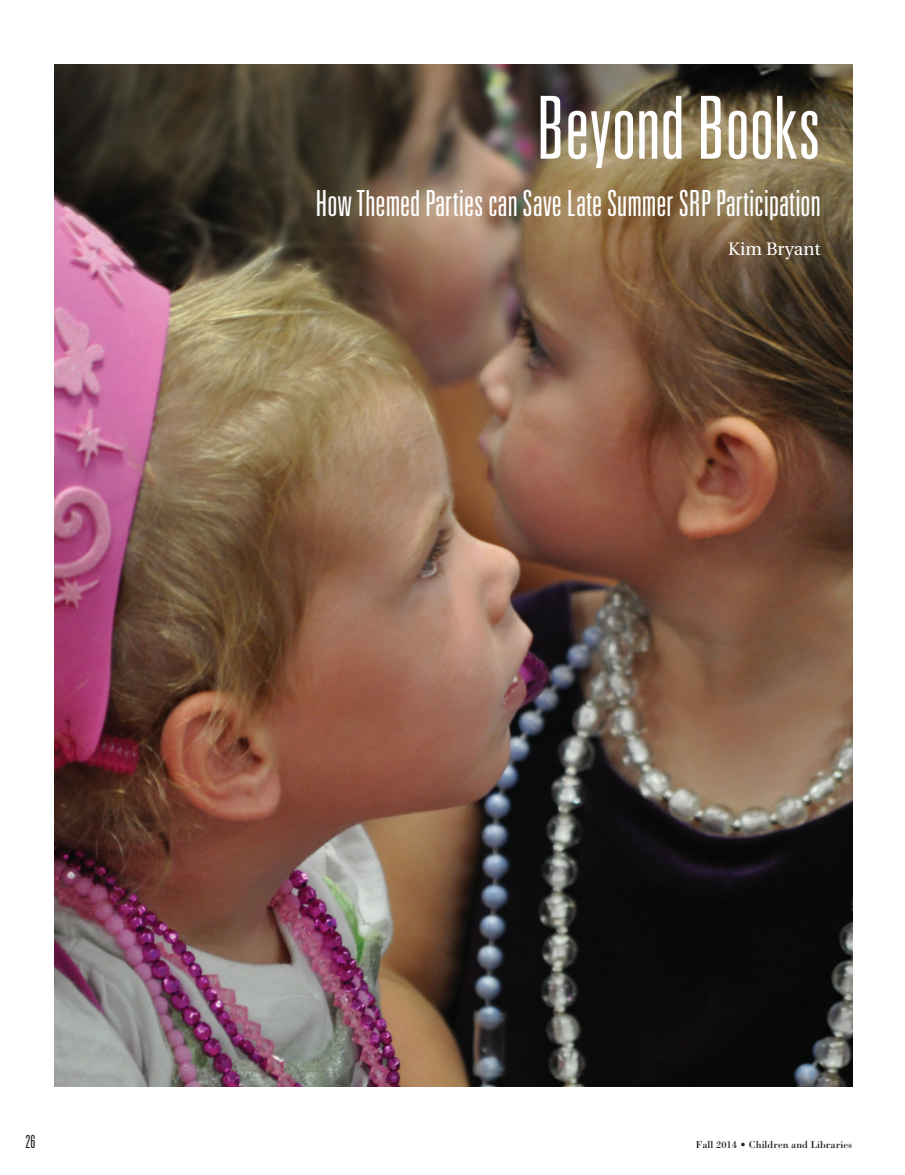
<style>
.page{position:relative;width:905px;height:1175px;background:#fff}
.page>*{position:absolute;margin:0;border:0;box-sizing:border-box;transform-origin:0 0}
.t1{font:300 ultra-condensed 87px "Univers";color:#fff}
.t2{font:300 ultra-condensed 36px "Univers";color:#fff}
.t3{font:18px "Utopia";color:#fff}
.t4{font:300 ultra-condensed 18px "Univers";color:#231f20}
.t5{font:10.5px "Bodoni";color:#231f20}
</style>
<div class="page">
<img style="left:54px;top:64px;width:798px;height:1022px">
<h1 class="t1" style="left:536px;top:82px;width:286px">Beyond Books</h1>
<p class="t2" style="left:315px;top:184px;width:506px">How Themed Parties can Save Late Summer SRP Participation</p>
<p class="t3" style="left:728px;top:239px;width:94px">Kim Bryant</p>
<p class="t4" style="left:26px;top:1132px;width:11px">26</p>
<p class="t5" style="left:696px;top:1138px;width:158px">Fall 2014 • Children and Libraries</p>
</div>
